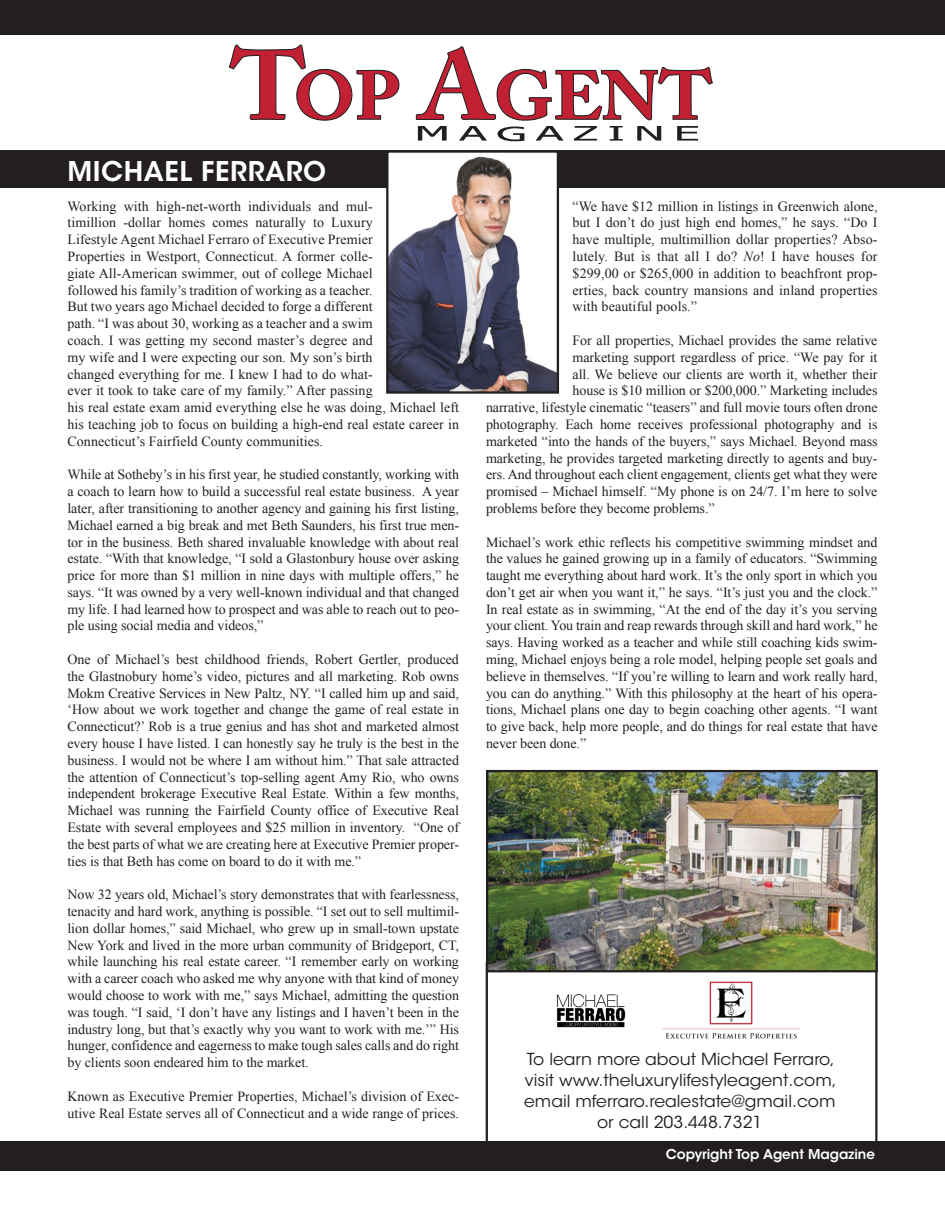
<style>
.page{position:relative;width:945px;height:1215px;background:#fff}
.page>*{position:absolute;margin:0;border:0;box-sizing:border-box;transform-origin:0 0}
.NAME{font:600 27px "ITC Avant Garde Std";letter-spacing:.02em;color:#fff}
.For_More_Info{font:16.5px/21px "ITC Avant Garde Std";color:#231f20;scale:1.04 1}
.body_hypenate{font:13.95px/16.8px "Times New Roman";color:#231f20;text-align:justify}
.t1{font:600 13.5px "ITC Avant Garde Std";color:#fff}
.s1{font-style:italic}
</style>
<div class="page">
<svg style="left:229px;top:44px;width:171px;height:77px"></svg>
<svg style="left:415px;top:46px;width:298px;height:96px"></svg>
<div style="left:0;top:0;width:945px;height:35px;background:#231f20"></div>
<div style="left:0;top:1141px;width:945px;height:29px;background:#231f20"></div>
<div style="left:0;top:150px;width:945px;height:38px;background:#231f20"></div>
<div style="left:486px;top:962px;width:392px;height:208px;border:2px solid #231f20"></div>
<img style="left:389px;top:153px;width:167px;height:238px">
<div style="left:386px;top:150px;width:173px;height:244px;border:2px solid #231f20"></div>
<img style="left:489px;top:773px;width:386px;height:196px">
<div style="left:486px;top:770px;width:392px;height:202px;border:2px solid #231f20"></div>
<img style="left:556px;top:994px;width:70px;height:34px">
<img style="left:662px;top:981px;width:138px;height:58px">
<p class="NAME" style="left:68px;top:154px;width:260px">MICHAEL FERRARO</p>
<p class="body_hypenate" style="left:68px;top:197px;width:393px;text-align:left">Working with high-net-worth individuals and mul-<br>timillion -dollar homes comes naturally to Luxury<br>Lifestyle Agent Michael Ferraro of Executive Premier<br>Properties in Westport, Connecticut. A former colle-<br>giate All-American swimmer, out of college Michael<br>followed his family’s tradition of working as a teacher.<br>But two years ago Michael decided to forge a different<br>path. “I was about 30, working as a teacher and a swim<br>coach. I was getting my second master’s degree and<br>my wife and I were expecting our son. My son’s birth<br>changed everything for me. I knew I had to do what-<br>ever it took to take care of my family.” After passing<br>his real estate exam amid everything else he was doing, Michael left his teaching job to focus on building a high-end real estate career in Connecticut’s Fairfield County communities.</p>
<p class="body_hypenate" style="left:68px;top:466px;width:393px">While at Sotheby’s in his first year, he studied constantly, working with a coach to learn how to build a successful real estate business. A year later, after transitioning to another agency and gaining his first listing, Michael earned a big break and met Beth Saunders, his first true men&shy;tor in the business. Beth shared invaluable knowledge with about real estate. “With that knowledge, “I sold a Glastonbury house over asking price for more than $1 million in nine days with multiple offers,” he says. “It was owned by a very well-known individual and that changed my life. I had learned how to prospect and was able to reach out to peo&shy;ple using social media and videos,”</p>
<p class="body_hypenate" style="left:68px;top:651px;width:393px">One of Michael’s best childhood friends, Robert Gertler, produced the Glastnobury home’s video, pictures and all marketing. Rob owns Mokm Creative Services in New Paltz, NY. “I called him up and said, ‘How about we work together and change the game of real estate in Connecticut?’ Rob is a true genius and has shot and marketed almost every house I have listed. I can honestly say he truly is the best in the business. I would not be where I am without him.” That sale attracted the attention of Connecticut’s top-selling agent Amy Rio, who owns independent brokerage Executive Real Estate. Within a few months, Michael was running the Fairfield County office of Executive Real Estate with several employees and $25 million in inventory. “One of the best parts of what we are creating here at Executive Premier proper&shy;ties is that Beth has come on board to do it with me.”</p>
<p class="body_hypenate" style="left:68px;top:886px;width:393px">Now 32 years old, Michael’s story demonstrates that with fearlessness, tenacity and hard work, anything is possible. “I set out to sell multimil&shy;lion dollar homes,” said Michael, who grew up in small-town upstate New York and lived in the more urban community of Bridgeport, CT, while launching his real estate career. “I remember early on working with a career coach who asked me why anyone with that kind of money would choose to work with me,” says Michael, admitting the question was tough. “I said, ‘I don’t have any listings and I haven’t been in the industry long, but that’s exactly why you want to work with me.’” His hunger, confidence and eagerness to make tough sales calls and do right by clients soon endeared him to the market.</p>
<p class="body_hypenate" style="left:68px;top:1087px;width:393px">Known as Executive Premier Properties, Michael’s division of Exec&shy;utive Real Estate serves all of Connecticut and a wide range of prices.</p>
<p class="body_hypenate" style="left:573px;top:197px;width:306px">“We have $12 million in listings in Greenwich alone, but I don’t do just high end homes,” he says. “Do I have multiple, multimillion dollar properties? Abso&shy;lutely. But is that all I do? <span class="s1">No</span>! I have houses for $299,00 or $265,000 in addition to beachfront prop&shy;erties, back country mansions and inland properties with beautiful pools.”</p>
<p class="body_hypenate" style="left:573px;top:332px;width:306px">For all properties, Michael provides the same relative</p>
<p class="body_hypenate" style="left:573px;top:349px;width:306px">marketing support regardless of price. “We pay for it</p>
<p class="body_hypenate" style="left:573px;top:365px;width:306px">all. We believe our clients are worth it, whether their</p>
<p class="body_hypenate" style="left:573px;top:382px;width:306px">house is $10 million or $200,000.” Marketing includes</p>
<p class="body_hypenate" style="left:486px;top:399px;width:393px">narrative, lifestyle cinematic “teasers” and full movie tours often drone</p>
<p class="body_hypenate" style="left:486px;top:416px;width:393px">photography. Each home receives professional photography and is</p>
<p class="body_hypenate" style="left:486px;top:432px;width:393px">marketed “into the hands of the buyers,” says Michael. Beyond mass</p>
<p class="body_hypenate" style="left:486px;top:449px;width:393px">marketing, he provides targeted marketing directly to agents and buy-</p>
<p class="body_hypenate" style="left:486px;top:466px;width:393px">ers. And throughout each client engagement, clients get what they were</p>
<p class="body_hypenate" style="left:486px;top:483px;width:393px">promised – Michael himself. “My phone is on 24/7. I’m here to solve</p>
<p class="body_hypenate" style="left:486px;top:500px;width:230px">problems before they become problems.”</p>
<p class="body_hypenate" style="left:486px;top:533px;width:393px">Michael’s work ethic reflects his competitive swimming mindset and the values he gained growing up in a family of educators. “Swimming taught me everything about hard work. It’s the only sport in which you don’t get air when you want it,” he says. “It’s just you and the clock.” In real estate as in swimming, “At the end of the day it’s you serving your client. You train and reap rewards through skill and hard work,” he says. Having worked as a teacher and while still coaching kids swim&shy;ming, Michael enjoys being a role model, helping people set goals and believe in themselves. “If you’re willing to learn and work really hard, you can do anything.” With this philosophy at the heart of his opera&shy;tions, Michael plans one day to begin coaching other agents. “I want to give back, help more people, and do things for real estate that have never been done.”</p>
<p class="For_More_Info" style="left:525px;top:1049px;width:302px">To learn more about Michael Ferraro, visit www.theluxurylifestyleagent.com,</p>
<p class="For_More_Info" style="left:524px;top:1091px;width:301px;text-align:center">email mferraro.realestate@gmail.com or call 203.448.7321</p>
<p class="t1" style="left:666px;top:1146px;width:211px">Copyright Top Agent Magazine</p>
</div>
